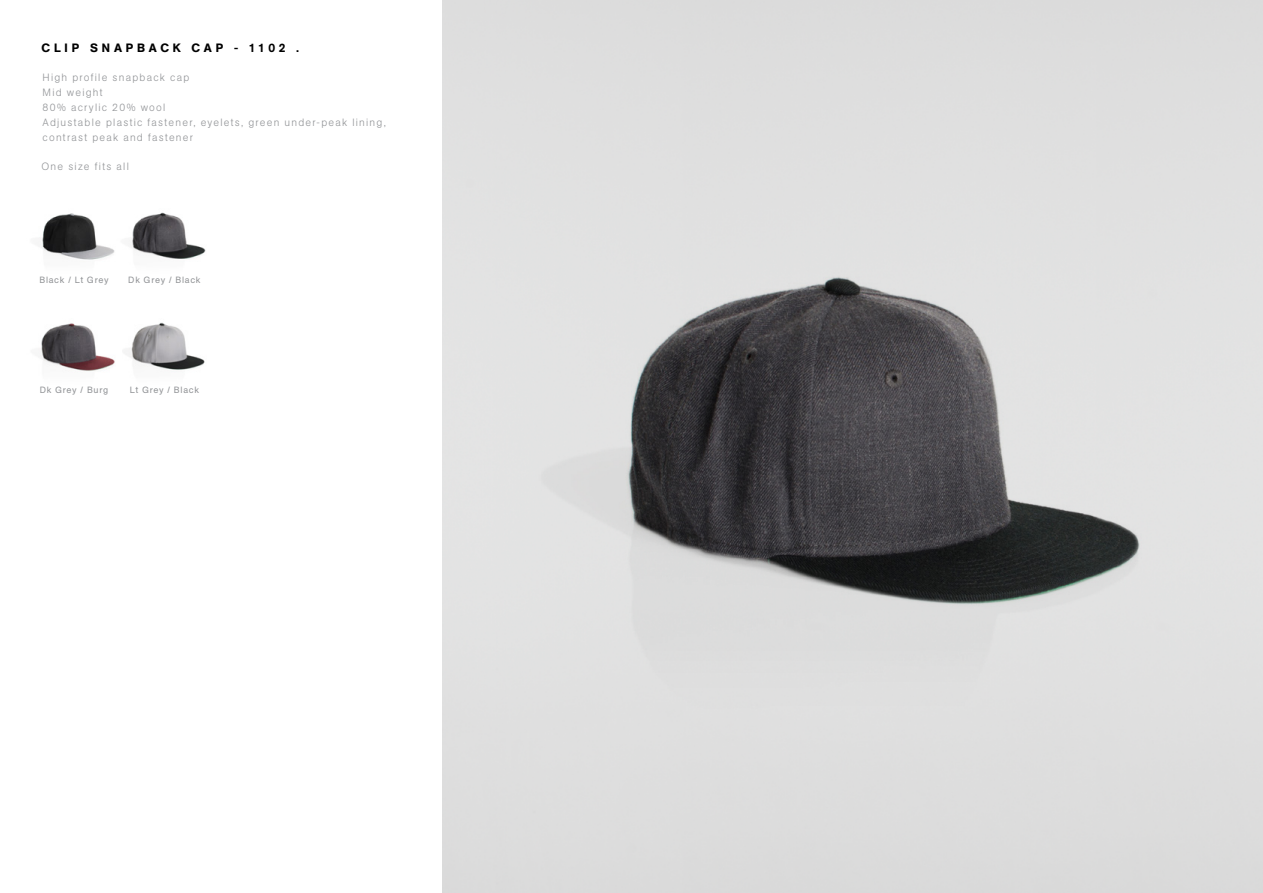
<style>
.page{position:relative;width:1263px;height:893px;background:#fff}
.page>*{position:absolute;margin:0;border:0;box-sizing:border-box;transform-origin:0 0}
.t1{font:500 12px "AG Book Pro";letter-spacing:.315em;color:#000}
.t2{font:300 10.5px/15px "AG Book Pro";letter-spacing:.115em;color:#939598}
.t3{font:9px "AG Book Pro";letter-spacing:.075em;color:#939598}
</style>
<div class="page">
<img style="left:512px;top:115px;width:682px;height:683px">
<img style="left:38px;top:213px;width:77px;height:47px">
<img style="left:40px;top:323px;width:75px;height:48px">
<img style="left:129px;top:212px;width:77px;height:47px">
<img style="left:124px;top:322px;width:81px;height:48px">
<p class="t1" style="left:42px;top:40px;width:259px">CLIP SNAPBACK CAP - 1102 .</p>
<p class="t2" style="left:43px;top:69px;width:345px">High profile snapback cap<br>Mid weight<br>80% acrylic 20% wool<br>Adjustable plastic fastener, eyelets, green under-peak lining, contrast peak and fastener</p>
<p class="t2" style="left:41px;top:158px;width:89px">One size fits all</p>
<p class="t3" style="left:39px;top:274px;width:71px">Black / Lt Grey</p>
<p class="t3" style="left:128px;top:274px;width:74px">Dk Grey / Black</p>
<p class="t3" style="left:40px;top:384px;width:70px">Dk Grey / Burg</p>
<p class="t3" style="left:130px;top:384px;width:71px">Lt Grey / Black</p>
</div>
